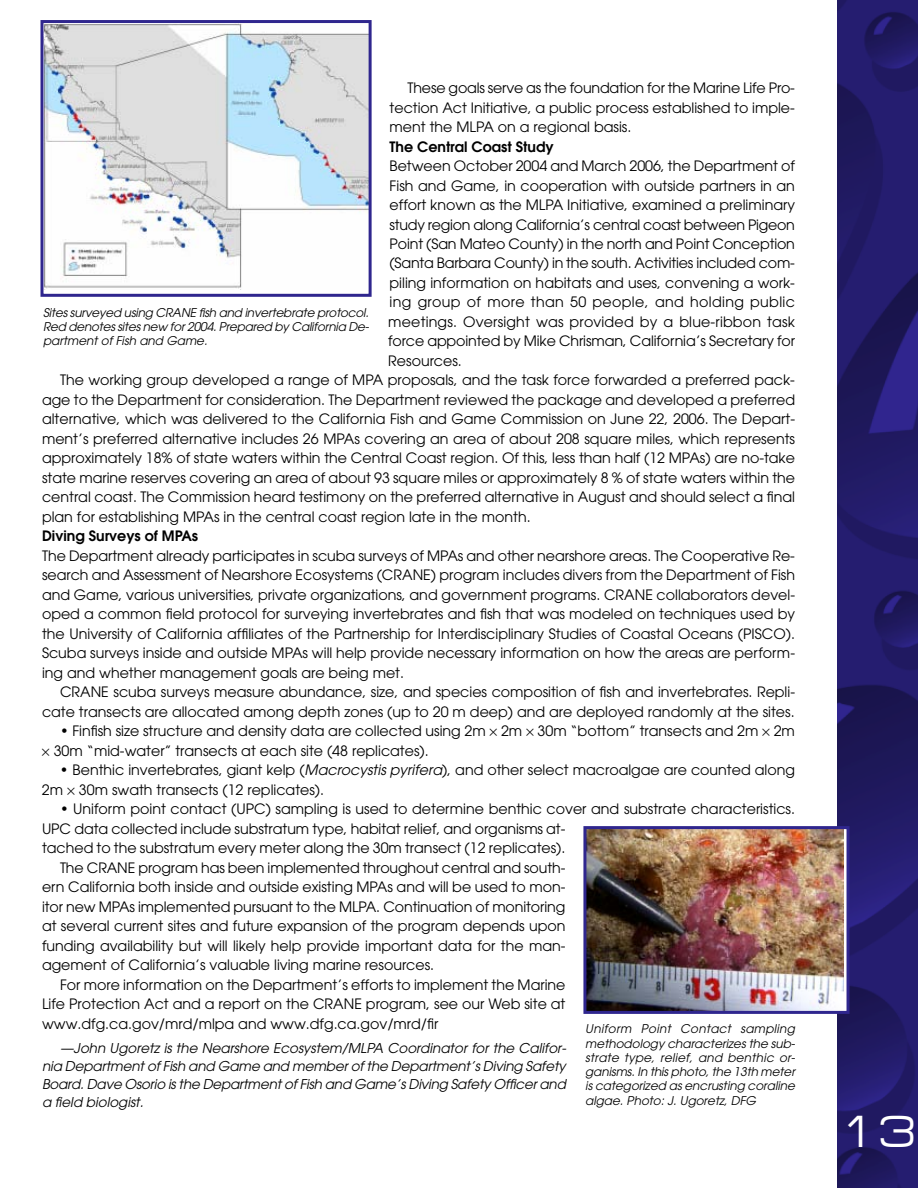
<style>
.page{position:relative;width:918px;height:1188px;background:#fff}
.page>*{position:absolute;margin:0;border:0;box-sizing:border-box;transform-origin:0 0}
.t1{font:45px "Micro Extended";color:#fff}
.t2{font:14.25px/19.5px "Avant Garde";color:#000;text-align:justify}
.t3{font:14.25px "Avant Garde";letter-spacing:-.02em;color:#000}
.t4{font:14.25px "Avant Garde";letter-spacing:.025em;color:#000}
.t5{font:600 14.25px "Avant Garde";color:#000}
.t6{font:italic 13.5px/18px "Avant Garde";letter-spacing:-.01em;color:#000;text-align:justify}
.t7{font:italic 12px/14.2px "Avant Garde";color:#000;text-align:justify}
.s1{font-style:italic}
</style>
<div class="page">
<img style="left:837px;top:0;width:81px;height:1188px">
<img style="left:44px;top:24px;width:324px;height:265px">
<div style="left:40px;top:20px;width:332px;height:277px;border:3px solid #2f268e"></div>
<img style="left:587px;top:830px;width:257px;height:180px">
<div style="left:583px;top:826px;width:267px;height:188px;border:3px solid #2f268e"></div>
<p class="t2" style="left:390px;top:79px;width:407px;text-indent:18px">These goals serve as the foundation for the Marine Life Pro&shy;tection Act Initiative, a public process established to imple&shy;ment the MLPA on a regional basis.</p>
<p class="t5" style="left:390px;top:141px;width:166px">The Central Coast Study</p>
<p class="t2" style="left:390px;top:157px;width:407px">Between October 2004 and March 2006, the Department of</p>
<p class="t2" style="left:390px;top:177px;width:407px">Fish and Game, in cooperation with outside partners in an</p>
<p class="t2" style="left:390px;top:196px;width:407px">effort known as the MLPA Initiative, examined a preliminary</p>
<p class="t3" style="left:390px;top:219px;width:407px">study region along California’s central coast between Pigeon</p>
<p class="t2" style="left:390px;top:235px;width:407px">Point (San Mateo County) in the north and Point Conception</p>
<p class="t2" style="left:390px;top:255px;width:407px">(Santa Barbara County) in the south. Activities included com-</p>
<p class="t2" style="left:390px;top:274px;width:407px">piling information on habitats and uses, convening a work-</p>
<p class="t4" style="left:390px;top:297px;width:407px">ing group of more than 50 people, and holding public</p>
<p class="t2" style="left:388px;top:313px;width:408px">meetings. Oversight was provided by a blue-ribbon task</p>
<p class="t2" style="left:388px;top:333px;width:408px">force appointed by Mike Chrisman, California’s Secretary for</p>
<p class="t2" style="left:388px;top:352px;width:75px">Resources.</p>
<p class="t2" style="left:60px;top:372px;width:737px">The working group developed a range of MPA proposals, and the task force forwarded a preferred pack-</p>
<p class="t2" style="left:42px;top:391px;width:755px">age to the Department for consideration. The Department reviewed the package and developed a preferred</p>
<p class="t2" style="left:42px;top:411px;width:755px">alternative, which was delivered to the California Fish and Game Commission on June 22, 2006. The Depart-</p>
<p class="t2" style="left:42px;top:430px;width:755px">ment’s preferred alternative includes 26 MPAs covering an area of about 208 square miles, which represents</p>
<p class="t2" style="left:42px;top:450px;width:755px">approximately 18% of state waters within the Central Coast region. Of this, less than half (12 MPAs) are no-take</p>
<p class="t2" style="left:42px;top:469px;width:755px">state marine reserves covering an area of about 93 square miles or approximately 8 % of state waters within the</p>
<p class="t2" style="left:42px;top:489px;width:755px">central coast. The Commission heard testimony on the preferred alternative in August and should select a final</p>
<p class="t2" style="left:42px;top:508px;width:490px">plan for establishing MPAs in the central coast region late in the month.</p>
<p class="t5" style="left:42px;top:531px;width:158px">Diving Surveys of MPAs</p>
<p class="t2" style="left:42px;top:547px;width:755px">The Department already participates in scuba surveys of MPAs and other nearshore areas. The Cooperative Re&shy;search and Assessment of Nearshore Ecosystems (CRANE) program includes divers from the Department of Fish and Game, various universities, private organizations, and government programs. CRANE collaborators devel&shy;oped a common field protocol for surveying invertebrates and fish that was modeled on techniques used by the University of California affiliates of the Partnership for Interdisciplinary Studies of Coastal Oceans (PISCO).<br>Scuba surveys inside and outside MPAs will help provide necessary information on how the areas are perform&shy;ing and whether management goals are being met.</p>
<p class="t2" style="left:42px;top:684px;width:755px;text-align:right">CRANE scuba surveys measure abundance, size, and species composition of fish and invertebrates. Repli&shy;cate transects are allocated among depth zones (up to 20 m deep) and are deployed randomly at the sites.</p>
<p class="t2" style="left:54px;top:723px;width:743px;text-indent:6px">• Finfish size structure and density data are collected using 2m 2m 30m “bottom” transects and 2m 2m<br>30m “mid-water” transects at each site (48 replicates).</p>
<p class="t2" style="left:42px;top:762px;width:755px;text-indent:18px">• Benthic invertebrates, giant kelp (<span class="s1">Macrocystis pyrifera</span>), and other select macroalgae are counted along<br>2m 30m swath transects (12 replicates).</p>
<p class="t2" style="left:60px;top:801px;width:737px">• Uniform point contact (UPC) sampling is used to determine benthic cover and substrate characteristics.</p>
<p class="t2" style="left:42px;top:820px;width:525px">UPC data collected include substratum type, habitat relief, and organisms at-</p>
<p class="t2" style="left:42px;top:840px;width:525px">tached to the substratum every meter along the 30m transect (12 replicates).</p>
<p class="t2" style="left:60px;top:859px;width:507px">The CRANE program has been implemented throughout central and south-</p>
<p class="t2" style="left:42px;top:879px;width:525px">ern California both inside and outside existing MPAs and will be used to mon-</p>
<p class="t2" style="left:42px;top:898px;width:525px">itor new MPAs implemented pursuant to the MLPA. Continuation of monitoring</p>
<p class="t2" style="left:42px;top:918px;width:525px">at several current sites and future expansion of the program depends upon</p>
<p class="t2" style="left:42px;top:937px;width:525px">funding availability but will likely help provide important data for the man-</p>
<p class="t2" style="left:42px;top:957px;width:394px">agement of California’s valuable living marine resources.</p>
<p class="t2" style="left:60px;top:976px;width:507px">For more information on the Department’s efforts to implement the Marine</p>
<p class="t2" style="left:42px;top:996px;width:525px">Life Protection Act and a report on the CRANE program, see our Web site at</p>
<p class="t2" style="left:42px;top:1015px;width:398px">www.dfg.ca.gov/mrd/mlpa and www.dfg.ca.gov/mrd/fir</p>
<p class="t6" style="left:42px;top:1040px;width:526px;text-indent:18px">—John Ugoretz is the Nearshore Ecosystem/MLPA Coordinator for the Califor&shy;nia Department of Fish and Game and member of the Department’s Diving Safety Board. Dave Osorio is the Department of Fish and Game’s Diving Safety Officer and a field biologist.</p>
<p class="t7" style="left:43px;top:306px;width:328px">Sites surveyed using CRANE fish and invertebrate protocol.<br>Red denotes sites new for 2004. Prepared by California De&shy;partment of Fish and Game.</p>
<p class="t7" style="left:585px;top:1023px;width:212px">Uniform Point Contact sampling methodology characterizes the sub&shy;strate type, relief, and benthic or&shy;ganisms. In this photo, the 13th meter is categorized as encrusting coraline algae. Photo: J. Ugoretz, DFG</p>
<h1 class="t1" style="left:839px;top:1115px;width:79px">13</h1>
</div>
